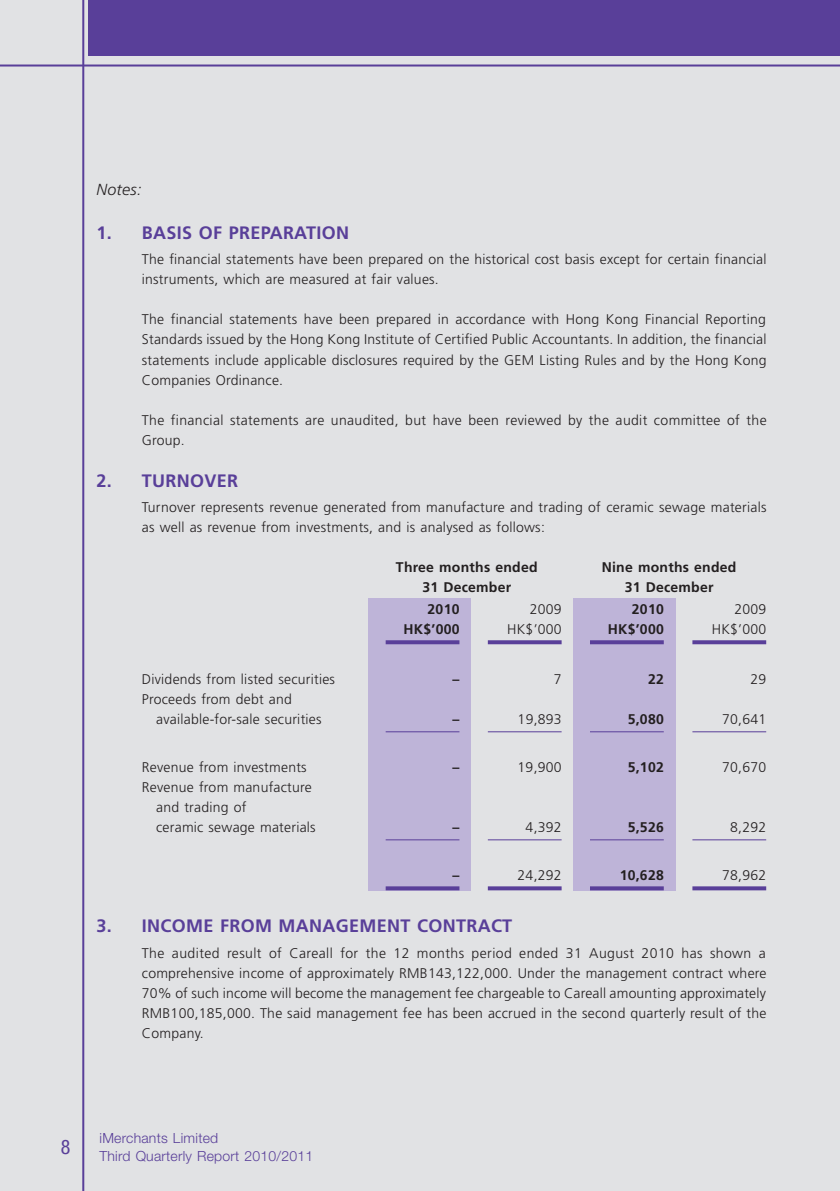
<style>
.page{position:relative;width:840px;height:1191px;background:#fff}
.page>*{position:absolute;margin:0;border:0;box-sizing:border-box;transform-origin:0 0}
.t1{font:700 18px "Frutiger LT Std";letter-spacing:.015em;color:#593f99}
.t2{font:italic 300 16px "Frutiger LT Std";letter-spacing:.015em;color:#231f20}
.t3{font:300 14px/20px "Frutiger LT Std";letter-spacing:.015em;color:#231f20}
.t4{font:700 14px "Frutiger LT Std";letter-spacing:.015em;color:#231f20}
.t5{font:300 14px/18px "Helvetica Neue LT Std";letter-spacing:.015em;color:#593f99}
</style>
<div class="page">
<div style="left:0;top:0;width:839px;height:1191px;background:#e1e2e4"></div>
<div style="left:88px;top:0;width:751px;height:55px;background:#593f99"></div>
<hr style="left:0;top:64px;width:839px;height:2px;background:#593f99">
<hr style="left:82px;top:0;width:2px;height:1191px;background:#593f99">
<hr style="left:839px;top:0;width:1px;height:1191px;background:#e1e2e4">
<hr style="left:839px;top:0;width:1px;height:55px;background:#593f99">
<div style="left:368px;top:598px;width:102px;height:293px;background:#beb4d8"></div>
<div style="left:573px;top:598px;width:102px;height:293px;background:#beb4d8"></div>
<svg style="left:385px;top:640px;width:74px;height:4px"></svg>
<svg style="left:487px;top:640px;width:74px;height:4px"></svg>
<svg style="left:590px;top:640px;width:73px;height:4px"></svg>
<svg style="left:692px;top:640px;width:73px;height:4px"></svg>
<hr style="left:385px;top:731px;width:74px;height:1px;background:#593f99">
<hr style="left:487px;top:731px;width:74px;height:1px;background:#593f99">
<hr style="left:589px;top:731px;width:74px;height:1px;background:#593f99">
<hr style="left:692px;top:731px;width:73px;height:1px;background:#593f99">
<hr style="left:385px;top:839px;width:74px;height:1px;background:#593f99">
<hr style="left:487px;top:839px;width:74px;height:1px;background:#593f99">
<hr style="left:589px;top:839px;width:74px;height:1px;background:#593f99">
<hr style="left:692px;top:839px;width:73px;height:1px;background:#593f99">
<svg style="left:385px;top:886px;width:74px;height:4px"></svg>
<svg style="left:487px;top:886px;width:74px;height:4px"></svg>
<svg style="left:590px;top:886px;width:73px;height:4px"></svg>
<svg style="left:692px;top:886px;width:73px;height:4px"></svg>
<p class="t2" style="left:96px;top:180px;width:46px">Notes:</p>
<p class="t1" style="left:96px;top:222px;width:254px">1. BASIS OF PREPARATION</p>
<p class="t3" style="left:142px;top:250px;width:626px">The financial statements have been prepared on the historical cost basis except for certain financial instruments, which are measured at fair values.</p>
<p class="t3" style="left:142px;top:310px;width:625px;text-align:justify">The financial statements have been prepared in accordance with Hong Kong Financial Reporting Standards issued by the Hong Kong Institute of Certified Public Accountants. In addition, the financial statements include applicable disclosures required by the GEM Listing Rules and by the Hong Kong Companies Ordinance.</p>
<p class="t3" style="left:142px;top:410px;width:626px">The financial statements are unaudited, but have been reviewed by the audit committee of the<br>Group.</p>
<p class="t1" style="left:96px;top:470px;width:143px">2. TURNOVER</p>
<p class="t3" style="left:142px;top:497px;width:625px">Turnover represents revenue generated from manufacture and trading of ceramic sewage materials as well as revenue from investments, and is analysed as follows:</p>
<p class="t4" style="left:396px;top:559px;width:143px">Three months ended</p>
<p class="t4" style="left:601px;top:559px;width:136px">Nine months ended</p>
<p class="t4" style="left:422px;top:579px;width:90px">31 December</p>
<p class="t4" style="left:624px;top:579px;width:90px">31 December</p>
<p class="t4" style="left:427px;top:601px;width:33px">2010</p>
<p class="t3" style="left:529px;top:599px;width:33px">2009</p>
<p class="t4" style="left:631px;top:601px;width:33px">2010</p>
<p class="t3" style="left:734px;top:599px;width:33px">2009</p>
<p class="t4" style="left:403px;top:621px;width:57px">HK$’000</p>
<p class="t3" style="left:507px;top:619px;width:56px">HK$’000</p>
<p class="t4" style="left:607px;top:621px;width:57px">HK$’000</p>
<p class="t3" style="left:711px;top:619px;width:56px">HK$’000</p>
<p class="t3" style="left:142px;top:669px;width:194px">Dividends from listed securities</p>
<p class="t4" style="left:452px;top:671px;width:8px">–</p>
<p class="t3" style="left:553px;top:669px;width:9px">7</p>
<p class="t4" style="left:647px;top:671px;width:17px">22</p>
<p class="t3" style="left:750px;top:669px;width:17px">29</p>
<p class="t3" style="left:156px;top:689px;width:167px;text-indent:-14px">Proceeds from debt and available-for-sale securities</p>
<p class="t4" style="left:452px;top:711px;width:8px">–</p>
<p class="t3" style="left:517px;top:709px;width:46px">19,893</p>
<p class="t4" style="left:627px;top:711px;width:37px">5,080</p>
<p class="t3" style="left:721px;top:709px;width:46px">70,641</p>
<p class="t3" style="left:142px;top:757px;width:166px">Revenue from investments</p>
<p class="t4" style="left:452px;top:759px;width:8px">–</p>
<p class="t3" style="left:517px;top:757px;width:46px">19,900</p>
<p class="t4" style="left:627px;top:759px;width:37px">5,102</p>
<p class="t3" style="left:721px;top:757px;width:46px">70,670</p>
<p class="t3" style="left:156px;top:777px;width:161px;text-indent:-14px">Revenue from manufacture and trading of<br>ceramic sewage materials</p>
<p class="t4" style="left:452px;top:819px;width:8px">–</p>
<p class="t3" style="left:525px;top:817px;width:37px">4,392</p>
<p class="t4" style="left:627px;top:819px;width:37px">5,526</p>
<p class="t3" style="left:729px;top:817px;width:37px">8,292</p>
<p class="t4" style="left:452px;top:867px;width:8px">–</p>
<p class="t3" style="left:517px;top:865px;width:46px">24,292</p>
<p class="t4" style="left:619px;top:867px;width:46px">10,628</p>
<p class="t3" style="left:721px;top:865px;width:46px">78,962</p>
<p class="t1" style="left:96px;top:915px;width:31px">3. income</p>
<p class="t1" style="left:220px;top:915px;width:14px">from</p>
<p class="t1" style="left:278px;top:915px;width:15px">management</p>
<p class="t1" style="left:417px;top:915px;width:13px">contract</p>
<p class="t3" style="left:142px;top:943px;width:626px;text-align:justify">The audited result of Careall for the 12 months period ended 31 August 2010 has shown a comprehensive income of approximately RMB143,122,000. Under the management contract where 70% of such income will become the management fee chargeable to Careall amounting approximately RMB100,185,000. The said management fee has been accrued in the second quarterly result of the Company.</p>
<p class="t5" style="left:99px;top:1129px;width:215px">iMerchants Limited<br>Third Quarterly Report 2010/2011</p>
</div>
